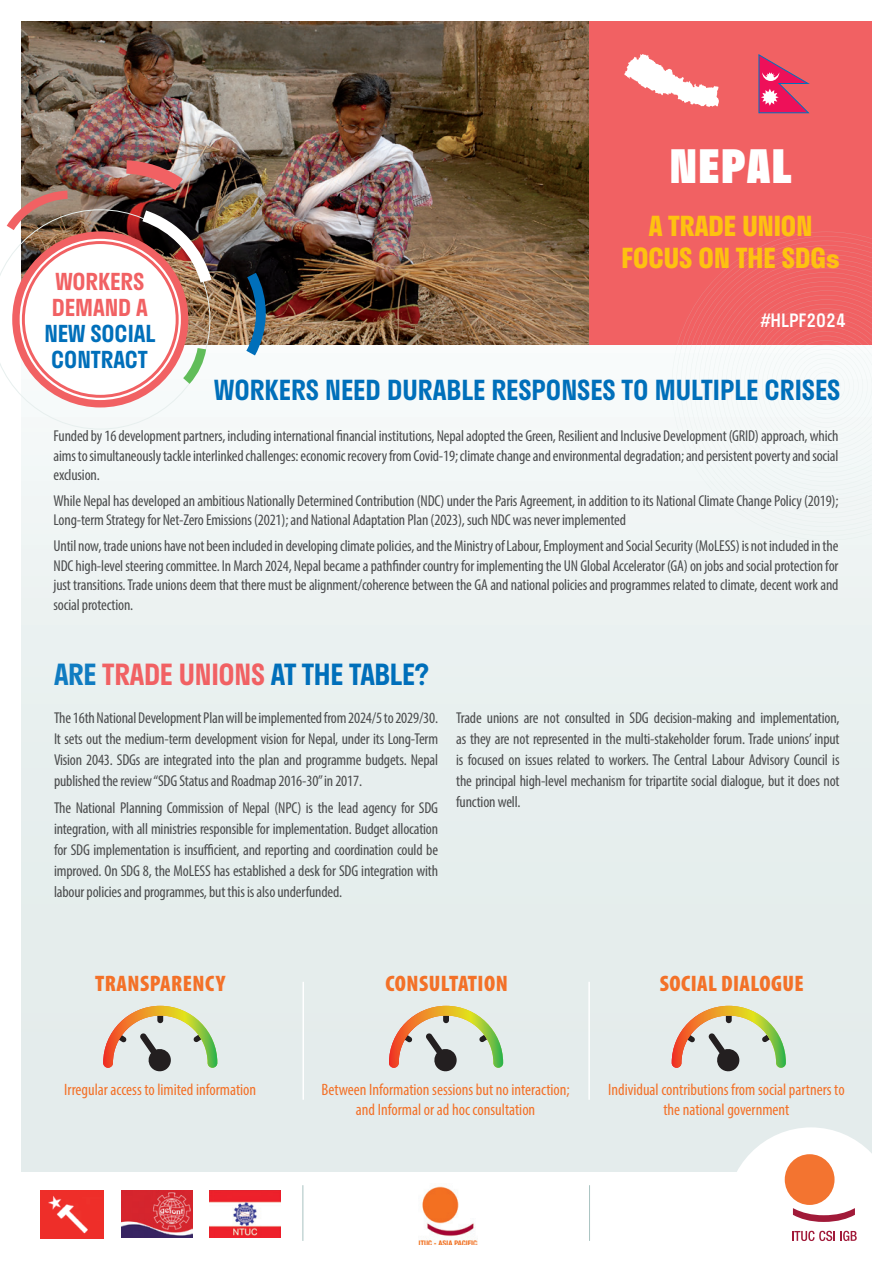
<style>
.page{position:relative;width:893px;height:1263px;background:#fff}
.page>*{position:absolute;margin:0;border:0;box-sizing:border-box;transform-origin:0 0}
.t1{font:900 45px "Stratos";letter-spacing:.05em;color:#fff}
.t2{font:600 28.5px "Stratos";letter-spacing:-.01em;color:#f16163}
.t3{font:600 27px "Stratos";color:#006fba}
.t4{font:700 27px/31.5px "Stratos";color:#fec210;text-align:center}
.t5{font:600 22.95px/26.1px "Stratos";letter-spacing:-.005em;color:#006fba}
.t6{font:600 22.95px/26.1px "Stratos";letter-spacing:-.005em;color:#f16163}
.t7{font:900 condensed 22.5px "Myriad Pro";letter-spacing:.02em;color:#f37128}
.t8{font:600 18px "Myriad Pro";color:#fff}
.t9{font:500 18px "Stratos";color:#fff}
.t10{font:condensed 16.5px/19.5px "Myriad Pro";color:#f37128;text-align:center}
.t11{font:condensed 15.75px/21px "Myriad Pro";letter-spacing:-.01em;color:#4b4c4d;text-align:justify}
.s1{color:#107cc1}
.s2{color:#006fba}
</style>
<div class="page">
<div style="left:21px;top:23px;width:851px;height:1148px;background:linear-gradient(to right,#eaf1f0,#e8f0ef)"></div>
<img style="left:22px;top:21px;width:567px;height:324px">
<div style="left:589px;top:21px;width:283px;height:324px;background:#f16163"></div>
<svg style="left:672px;top:232px;width:200px;height:309px;fill:#f1f5f5"></svg>
<img style="left:41px;top:1190px;width:62px;height:48px">
<img style="left:121px;top:1190px;width:71px;height:48px">
<img style="left:210px;top:1190px;width:71px;height:47px">
<hr style="left:302px;top:982px;width:2px;height:118px;background:#fff">
<hr style="left:588px;top:982px;width:2px;height:118px;background:#fff">
<svg style="left:103px;top:1006px;width:114px;height:67px"></svg>
<svg style="left:389px;top:1006px;width:114px;height:67px"></svg>
<svg style="left:672px;top:1006px;width:114px;height:67px"></svg>
<svg style="left:0;top:210px;width:210px;height:219px"></svg>
<svg style="left:246px;top:273px;width:20px;height:82px"></svg>
<svg style="left:7px;top:191px;width:61px;height:39px"></svg>
<svg style="left:126px;top:160px;width:57px;height:30px"></svg>
<img style="left:142px;top:210px;width:69px;height:73px">
<svg style="left:183px;top:348px;width:23px;height:36px"></svg>
<img style="left:418px;top:1186px;width:60px;height:59px">
<hr style="left:589px;top:1185px;width:1px;height:56px;background:#a9c3c1">
<hr style="left:302px;top:1185px;width:1px;height:56px;background:#a9c3c1">
<svg style="left:726px;top:1127px;width:146px;height:114px"></svg>
<svg style="left:758px;top:54px;width:52px;height:60px"></svg>
<svg style="left:624px;top:54px;width:95px;height:53px"></svg>
<h3 class="t6" style="left:52px;top:267px;width:98px">WORKERS<br>DEMAND A</h3>
<h3 class="t5" style="left:44px;top:320px;width:113px">NEW SOCIAL<br>CONTRACT</h3>
<h1 class="t1" style="left:670px;top:131px;width:123px">NEPAL</h1>
<h3 class="t4" style="left:621px;top:209px;width:220px">A TRADE UNION<br>FOCUS ON THE SDGs</h3>
<p class="t8" style="left:761px;top:303px;width:90px">#HLPF2020</p>
<p class="t9" style="left:761px;top:306px;width:87px">#HLPF2024</p>
<h3 class="t3" style="left:214px;top:368px;width:628px">WORKERS NEED DURABLE RESPONSES TO MULTIPLE CRISES</h3>
<p class="t11" style="left:54px;top:426px;width:786px;line-height:19.5px">Funded by 16 development partners, including international financial institutions, Nepal adopted the Green, Resilient and Inclusive Development (GRID) approach, which aims to simultaneously tackle interlinked challenges: economic recovery from Covid-19; climate change and environmental degradation; and persistent poverty and social exclusion.</p>
<p class="t11" style="left:54px;top:491px;width:786px;line-height:19.5px">While Nepal has developed an ambitious Nationally Determined Contribution (NDC) under the Paris Agreement, in addition to its National Climate Change Policy (2019);<br>Long-term Strategy for Net-Zero Emissions (2021); and National Adaptation Plan (2023), such NDC was never implemented</p>
<p class="t11" style="left:54px;top:536px;width:786px;line-height:19.5px">Until now, trade unions have not been included in developing climate policies, and the Ministry of Labour, Employment and Social Security (MoLESS) is not included in the NDC high-level steering committee. In March 2024, Nepal became a pathfinder country for implementing the UN Global Accelerator (GA) on jobs and social protection for just transitions. Trade unions deem that there must be alignment/coherence between the GA and national policies and programmes related to climate, decent work and social protection.</p>
<h2 class="t2" style="left:54px;top:652px;width:376px"><span class="s1">ARE</span> TRADE UNIONS <span class="s2">AT THE TABLE?</span></h2>
<p class="t11" style="left:54px;top:707px;width:386px">The 16th National Development Plan will be implemented from 2024/5 to 2029/30.<br>It sets out the medium-term development vision for Nepal, under its Long-Term Vision 2043. SDGs are integrated into the plan and programme budgets. Nepal published the review “SDG Status and Roadmap 2016-30” in 2017.</p>
<p class="t11" style="left:54px;top:797px;width:386px">The National Planning Commission of Nepal (NPC) is the lead agency for SDG integration, with all ministries responsible for implementation. Budget allocation for SDG implementation is insufficient, and reporting and coordination could be improved. On SDG 8, the MoLESS has established a desk for SDG integration with labour policies and programmes, but this is also underfunded.</p>
<p class="t11" style="left:456px;top:707px;width:385px">Trade unions are not consulted in SDG decision-making and implementation, as they are not represented in the multi-stakeholder forum. Trade unions’ input is focused on issues related to workers. The Central Labour Advisory Council is the principal high-level mechanism for tripartite social dialogue, but it does not function well.</p>
<h3 class="t7" style="left:95px;top:971px;width:131px">TRANSPARENCY</h3>
<h3 class="t7" style="left:386px;top:971px;width:124px">CONSULTATION</h3>
<h3 class="t7" style="left:660px;top:971px;width:145px">SOCIAL DIALOGUE</h3>
<p class="t10" style="left:64px;top:1080px;width:193px">Irregular access to limited information</p>
<p class="t10" style="left:321px;top:1080px;width:250px">Between Information sessions but no interaction; and Informal or ad hoc consultation</p>
<p class="t10" style="left:608px;top:1080px;width:238px">Individual contributions from social partners to the national government</p>
</div>
